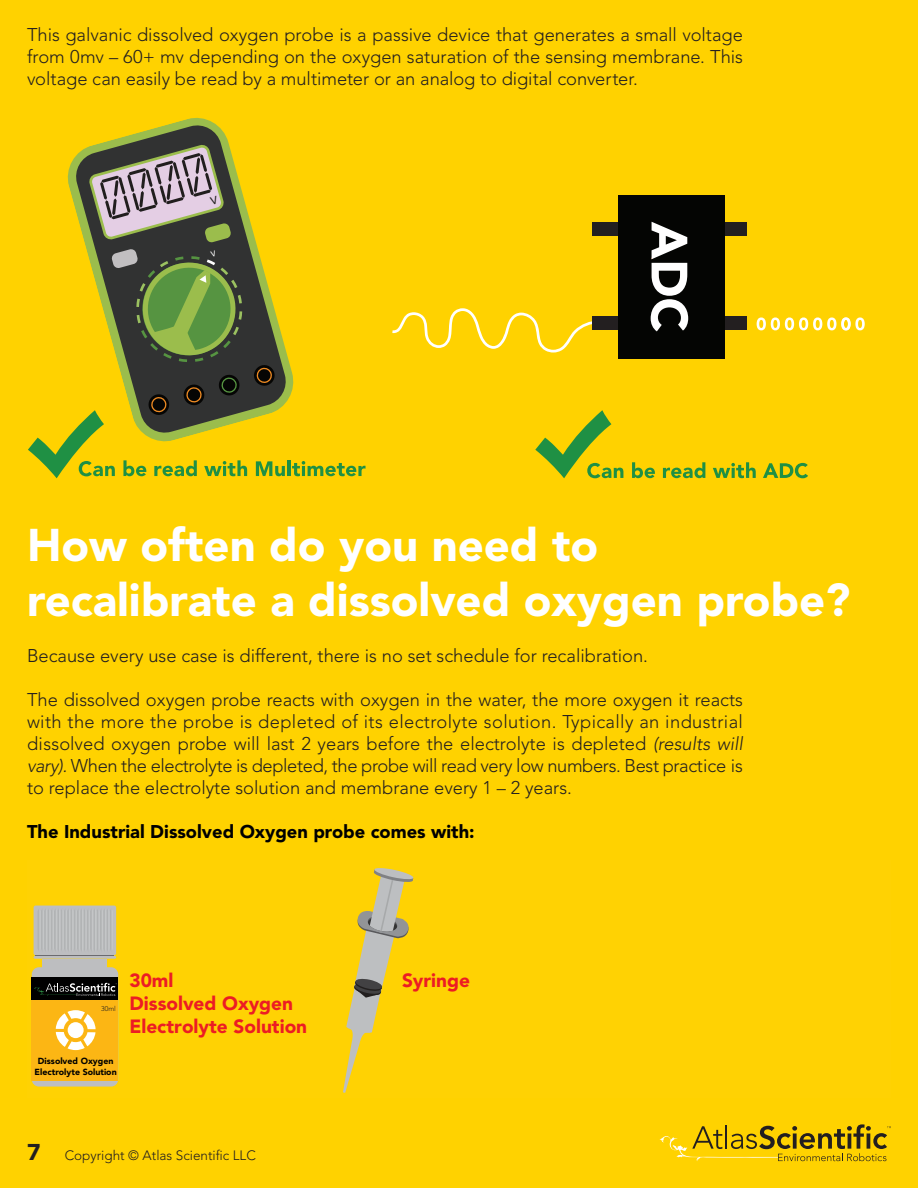
<style>
.page{position:relative;width:918px;height:1188px;background:#ffd200}
.page>*{position:absolute;margin:0;border:0;box-sizing:border-box;transform-origin:0 0}
.t1{font:64.8px "Calculator";color:#211e1e}
.t2{font:900 45.45px "Avenir LT Pro";color:#fff}
.t3{font:900 19.05px/22.8px "Avenir";color:#ec1c24}
.t4{font:300 18.3px/22px "Avenir LT Pro";color:#231f20;text-align:justify}
.t5{font:900 18.3px "Avenir LT Pro";color:#000}
.t6{font:300 13.5px "Avenir LT Pro";color:#231f20}
.t7{font:900 8.85px/10.5px "Avenir";color:#000;text-align:center}
.t8{font:300 6.9px "Avenir";color:#221f1f}
.s1{font-style:italic}
.s2{font-weight:900;font-size:22.65px}
</style>
<div class="page">
<div style="left:721px;top:317px;width:26px;height:13px;background:#231f20"></div>
<div style="left:592px;top:222px;width:26px;height:13px;background:#231f20"></div>
<div style="left:721px;top:222px;width:26px;height:13px;background:#231f20"></div>
<div style="left:618px;top:196px;width:107px;height:163px;background:#040503"></div>
<svg style="left:651px;top:222px;width:37px;height:109px"></svg>
<svg style="left:757px;top:317px;width:108px;height:13px"></svg>
<svg style="left:392px;top:308px;width:207px;height:45px"></svg>
<div style="left:592px;top:317px;width:26px;height:13px;background:#231f20"></div>
<svg style="left:632px;top:462px;width:23px;height:16px"></svg>
<svg style="left:663px;top:462px;width:42px;height:16px"></svg>
<svg style="left:713px;top:462px;width:43px;height:16px"></svg>
<svg style="left:763px;top:463px;width:45px;height:15px"></svg>
<svg style="left:535px;top:410px;width:88px;height:68px"></svg>
<svg style="left:123px;top:460px;width:23px;height:16px"></svg>
<svg style="left:154px;top:460px;width:43px;height:16px"></svg>
<svg style="left:204px;top:460px;width:43px;height:16px"></svg>
<svg style="left:256px;top:461px;width:29px;height:15px"></svg>
<hr style="left:287px;top:460px;width:4px;height:16px;background:#1f9044">
<svg style="left:292px;top:461px;width:74px;height:15px"></svg>
<svg style="left:28px;top:437px;width:87px;height:41px"></svg>
<svg style="left:64px;top:118px;width:230px;height:327px"></svg>
<svg style="left:73px;top:123px;width:215px;height:312px"></svg>
<svg style="left:147px;top:393px;width:23px;height:23px"></svg>
<svg style="left:218px;top:374px;width:23px;height:23px"></svg>
<svg style="left:183px;top:383px;width:22px;height:23px"></svg>
<svg style="left:253px;top:364px;width:23px;height:23px"></svg>
<div style="left:36px;top:946px;width:78px;height:11px;background:#6b6b6e"></div>
<div style="left:43px;top:959px;width:64px;height:10px;background:#bdbec0"></div>
<hr style="left:34px;top:956px;width:82px;height:3px;background:#bdbec0">
<div style="left:32px;top:967px;width:86px;height:120px;background:#bdbec0;border-radius:7px"></div>
<div style="left:34px;top:906px;width:82px;height:49px;background:#bdbec0;border-radius:2px"></div>
<svg style="left:38px;top:910px;width:73px;height:40px"></svg>
<div style="left:32px;top:981px;width:86px;height:99px;background:#fcb614"></div>
<div style="left:32px;top:977px;width:86px;height:23px;background:#000"></div>
<svg style="left:56px;top:1010px;width:40px;height:40px"></svg>
<svg style="left:34px;top:983px;width:83px;height:13px"></svg>
<svg style="left:343px;top:868px;width:71px;height:225px"></svg>
<svg style="left:660px;top:1124px;width:231px;height:37px"></svg>
<svg style="left:111px;top:249px;width:131px;height:113px;background:#587240"></svg>
<svg style="left:87px;top:142px;width:144px;height:101px;background:#99938f"></svg>
<p class="t4" style="left:27px;top:24px;width:718px">This galvanic dissolved oxygen probe is a passive device that generates a small voltage from 0mv – 60+ mv depending on the oxygen saturation of the sensing membrane. This voltage can easily be read by a multimeter or an analog to digital converter.</p>
<p class="t1" style="left:92px;top:164px;width:114px;rotate:-15deg">0000</p>
<p class="t2" style="left:27px;top:518px;width:573px">How often do you need to</p>
<p class="t2" style="left:27px;top:572px;width:825px">recalibrate a dissolved oxygen probe?</p>
<p class="t4" style="left:27px;top:645px;width:623px">Because every use case is different, there is no set schedule for recalibration.</p>
<p class="t4" style="left:27px;top:689px;width:718px">The dissolved oxygen probe reacts with oxygen in the water, the more oxygen it reacts with the more the probe is depleted of its electrolyte solution. Typically an industrial dissolved oxygen probe will last 2 years before the electrolyte is depleted <span class="s1">(results will vary).</span> When the electrolyte is depleted, the probe will read very low numbers. Best practice is to replace the electrolyte solution and membrane every 1 – 2 years.</p>
<p class="t5" style="left:27px;top:821px;width:449px">The Industrial Dissolved Oxygen probe comes with:</p>
<p class="t8" style="left:101px;top:1005px;width:16px">30ml</p>
<p class="t7" style="left:35px;top:1056px;width:84px">Dissolved Oxygen<br>Electrolyte Solution</p>
<p class="t3" style="left:129px;top:969px;width:179px">30ml<br>Dissolved Oxygen<br>Electrolyte Solution</p>
<p class="t3" style="left:402px;top:969px;width:70px">Syringe</p>
<p class="t6" style="left:27px;top:1148px;width:230px"><span class="s2">7</span> Copyright © Atlas Scientific LLC</p>
</div>
